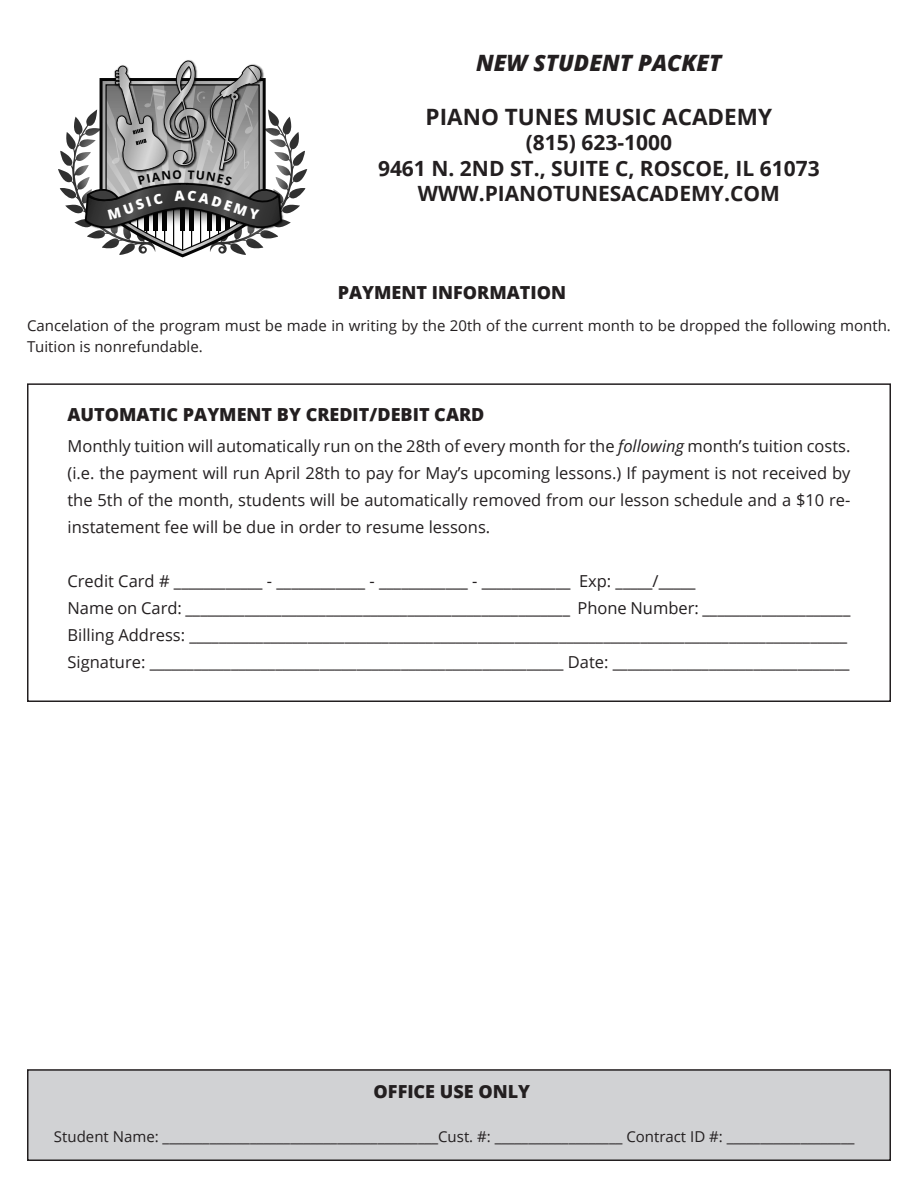
<style>
.page{position:relative;width:918px;height:1188px;background:#fff}
.page>*{position:absolute;margin:0;border:0;box-sizing:border-box;transform-origin:0 0}
.t1{font:700 22.5px "Open Sans";color:#231f20}
.t2{font:italic 800 22.5px "Open Sans";color:#231f20}
.t3{font:700 21px "Open Sans";color:#231f20}
.t4{font:800 18px "Open Sans";color:#231f20}
.t5{font:16.5px/27px "Open Sans";color:#231f20;text-align:justify}
.t6{font:15px/21px "Open Sans";color:#231f20}
.s1{font-style:italic}
</style>
<div class="page">
<div style="left:27px;top:383px;width:864px;height:319px;border:2px solid #231f20"></div>
<div style="left:28px;top:1070px;width:862px;height:90px;background:#d1d2d4"></div>
<div style="left:27px;top:1069px;width:864px;height:92px;border:2px solid #231f20"></div>
<svg style="left:58px;top:61px;width:233px;height:196px"></svg>
<p class="t2" style="left:476px;top:46px;width:247px">NEW STUDENT PACKET</p>
<p class="t1" style="left:426px;top:101px;width:348px">PIANO TUNES MUSIC ACADEMY</p>
<p class="t3" style="left:526px;top:128px;width:148px">(815) 623-1000</p>
<p class="t3" style="left:378px;top:153px;width:443px">9461 N. 2ND ST., SUITE C, ROSCOE, IL 61073</p>
<p class="t3" style="left:418px;top:178px;width:364px">WWW.PIANOTUNESACADEMY.COM</p>
<p class="t4" style="left:338px;top:279px;width:230px">PAYMENT INFORMATION</p>
<p class="t6" style="left:27px;top:315px;width:865px">Cancelation of the program must be made in writing by the 20th of the current month to be dropped the following month.<br>Tuition is nonrefundable.</p>
<p class="t4" style="left:68px;top:400px;width:418px">AUTOMATIC PAYMENT BY CREDIT/DEBIT CARD</p>
<p class="t5" style="left:68px;top:432px;width:785px">Monthly tuition will automatically run on the 28th of every month for the <span class="s1">following</span> month’s tuition costs. (i.e. the payment will run April 28th to pay for May’s upcoming lessons.) If payment is not received by the 5th of the month, students will be automatically removed from our lesson schedule and a $10 re&shy;instatement fee will be due in order to resume lessons.</p>
<p class="t5" style="left:68px;top:567px;width:630px">Credit Card # ____________ - ____________ - ____________ - ____________ Exp: _____/_____</p>
<p class="t5" style="left:68px;top:594px;width:784px">Name on Card: ____________________________________________________ Phone Number: ____________________</p>
<p class="t5" style="left:68px;top:621px;width:781px">Billing Address: _________________________________________________________________________________________</p>
<p class="t5" style="left:68px;top:648px;width:783px">Signature: ________________________________________________________ Date: ________________________________</p>
<p class="t4" style="left:374px;top:1078px;width:158px">OFFICE USE ONLY</p>
<p class="t6" style="left:54px;top:1126px;width:802px">Student Name: _________________________________________Cust. #: ___________________ Contract ID #: ___________________</p>
</div>
